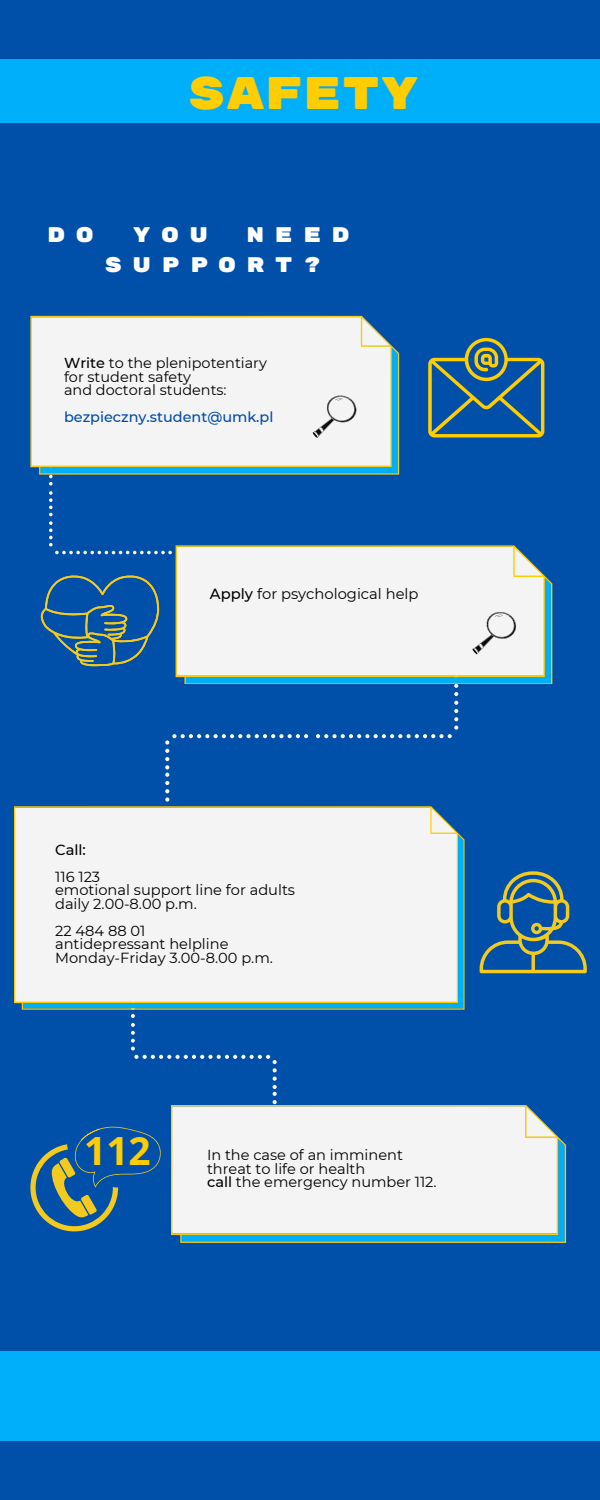
<style>
.page{position:relative;width:600px;height:1500px;background:#0050aa}
.page>*{position:absolute;margin:0;border:0;box-sizing:border-box;transform-origin:0 0}
.t1{font:45.4px "Rubik Mono One";color:#ffcd00}
.t2{font:700 38.9px "Open Sans";color:#ffcd00}
.t3{font:21.1px/29.4px "Rubik Mono One";letter-spacing:.5em;color:#fff}
.t4{font:14.7px "Montserrat";color:#000}
.t5{font:14.6px/13.5px "Montserrat";color:#000}
.t6{font:500 14.6px "Montserrat";color:#000}
.t7{font:14.5px/13.5px "Montserrat";color:#000}
.t8{font:14.4px/13.5px "Montserrat";color:#000}
.t9{font:500 14.4px "Montserrat";color:#004aad}
.s1{font-weight:500}
</style>
<div class="page">
<div style="left:0;top:1351px;width:600px;height:89px;background:#00affa"></div>
<svg style="left:316px;top:684px;width:142px;height:54px"></svg>
<svg style="left:165px;top:734px;width:143px;height:68px"></svg>
<div style="left:0;top:59px;width:600px;height:64px;background:#00affa"></div>
<svg style="left:30px;top:316px;width:369px;height:159px;background:#e5ecec"></svg>
<svg style="left:313px;top:395px;width:44px;height:43px;background:#dadada"></svg>
<svg style="left:480px;top:871px;width:107px;height:102px"></svg>
<svg style="left:176px;top:545px;width:376px;height:139px;background:#e1ebe9"></svg>
<div style="left:14px;top:806px;width:451px;height:204px;background:#f4f4f4"></div>
<svg style="left:171px;top:1105px;width:395px;height:138px;background:#dae7e8"></svg>
<svg style="left:472px;top:612px;width:45px;height:42px;background:#dadada"></svg>
<svg style="left:428px;top:337px;width:116px;height:101px"></svg>
<svg style="left:30px;top:970px;width:247px;height:261px"></svg>
<svg style="left:49px;top:460px;width:123px;height:94px"></svg>
<svg style="left:41px;top:575px;width:118px;height:91px"></svg>
<h1 class="t1" style="left:187px;top:67px;width:233px">SAFETY</h1>
<h3 class="t3" style="left:48px;top:221px;width:48px">D O</h3>
<h3 class="t3" style="left:133px;top:221px;width:76px">YOU</h3>
<h3 class="t3" style="left:104px;top:221px;width:247px;text-indent:142px">NEED<br>SUPPORT?</h3>
<p class="t8" style="left:64px;top:356px;width:204px"><span class="s1">Write</span> to the plenipotentiary for student safety<br>and doctoral students:</p>
<p class="t9" style="left:64px;top:408px;width:211px">bezpieczny.student@umk.pl</p>
<p class="t4" style="left:210px;top:585px;width:210px"><span class="s1">Apply</span> for psychological help</p>
<p class="t6" style="left:55px;top:841px;width:32px">Call:</p>
<p class="t5" style="left:55px;top:870px;width:241px">116 123<br>emotional support line for adults daily 2.00-8.00 p.m.</p>
<p class="t5" style="left:55px;top:924px;width:219px">22 484 88 01<br>antidepressant helpline<br>Monday-Friday 3.00-8.00 p.m.</p>
<h2 class="t2" style="left:84px;top:1123px;width:68px">112</h2>
<p class="t7" style="left:207px;top:1148px;width:231px">In the case of an imminent threat to life or health<br><span class="s1">call</span> the emergency number 112.</p>
</div>
